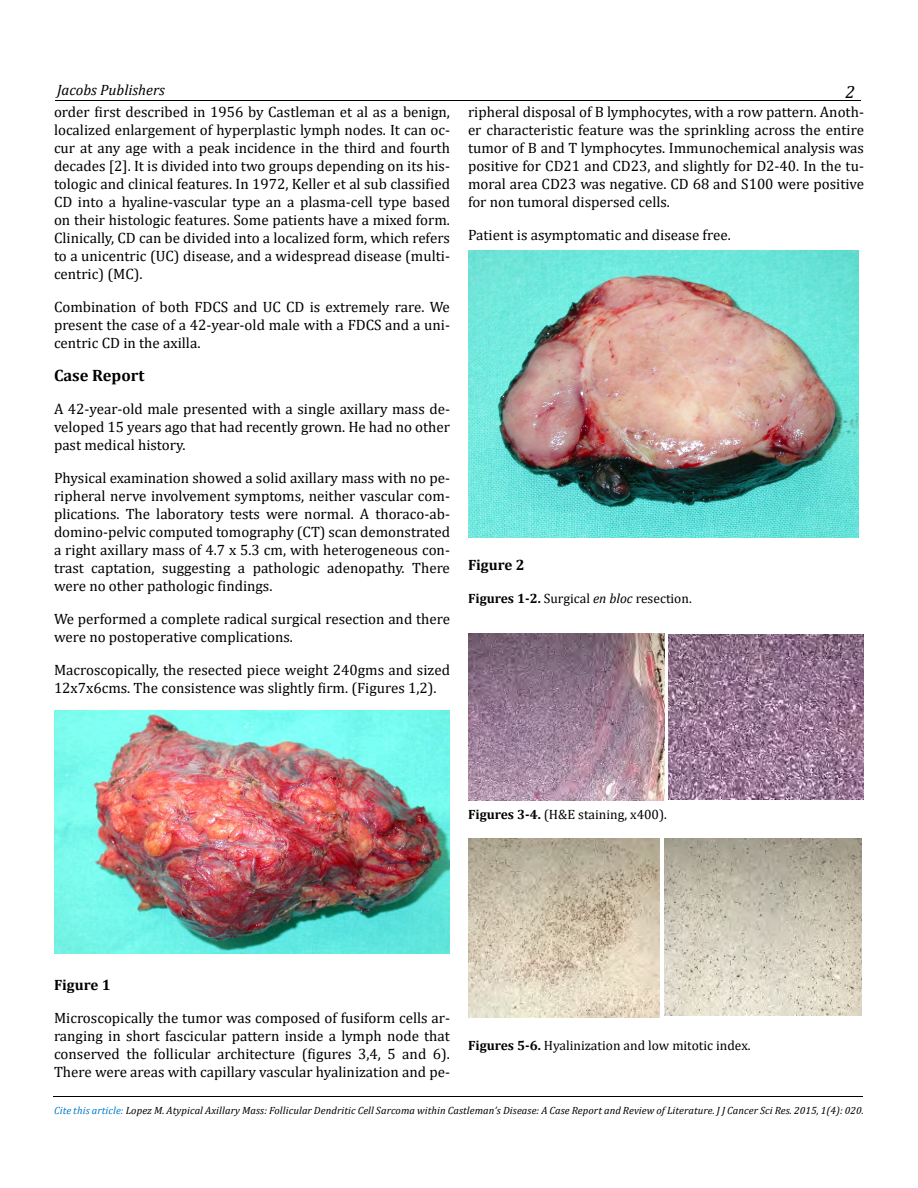
<style>
.page{position:relative;width:918px;height:1188px;background:#fff}
.page>*{position:absolute;margin:0;border:0;box-sizing:border-box;transform-origin:0 0}
.t1{font:italic 18px "Cambria";color:#000}
.t2{font:700 16.5px "Cambria";color:#000}
.t3{font:15px/18px "Cambria";color:#000;text-align:justify}
.t4{font:italic 15px "Cambria";color:#000}
.t5{font:700 15px "Cambria";color:#000}
.t6{font:13.5px "Cambria";color:#000}
.t7{font:italic 10.5px "Cambria";letter-spacing:.01em;color:#000}
.s1{font-weight:700}
.s2{font-style:italic}
.s3{color:#007bca}
.s4{color:#000100}
</style>
<div class="page">
<hr style="left:55px;top:101px;width:806px;height:1px;background:#000103">
<hr style="left:53px;top:1096px;width:810px;height:1px;background:#000103">
<img style="left:54px;top:710px;width:396px;height:244px">
<img style="left:468px;top:251px;width:391px;height:286px">
<img style="left:468px;top:633px;width:196px;height:168px">
<img style="left:669px;top:634px;width:195px;height:166px">
<img style="left:468px;top:839px;width:192px;height:178px">
<img style="left:664px;top:839px;width:197px;height:177px">
<p class="t4" style="left:57px;top:79px;width:109px">Jacobs Publishers</p>
<p class="t1" style="left:845px;top:80px;width:11px">2</p>
<p class="t3" style="left:54px;top:103px;width:398px">order first described in 1956 by Castleman et al as a benign, localized enlargement of hyperplastic lymph nodes. It can oc&shy;cur at any age with a peak incidence in the third and fourth decades [2]. It is divided into two groups depending on its his&shy;tologic and clinical features. In 1972, Keller et al sub classified CD into a hyaline-vascular type an a plasma-cell type based on their histologic features. Some patients have a mixed form.<br>Clinically, CD can be divided into a localized form, which refers to a unicentric (UC) disease, and a widespread disease (multi&shy;centric) (MC).</p>
<p class="t3" style="left:54px;top:298px;width:397px">Combination of both FDCS and UC CD is extremely rare. We present the case of a 42-year-old male with a FDCS and a uni&shy;centric CD in the axilla.</p>
<p class="t2" style="left:54px;top:364px;width:92px">Case Report</p>
<p class="t3" style="left:54px;top:400px;width:398px">A 42-year-old male presented with a single axillary mass de&shy;veloped 15 years ago that had recently grown. He had no other past medical history.</p>
<p class="t3" style="left:54px;top:469px;width:398px">Physical examination showed a solid axillary mass with no pe&shy;ripheral nerve involvement symptoms, neither vascular com&shy;plications. The laboratory tests were normal. A thoraco-ab&shy;domino-pelvic computed tomography (CT) scan demonstrated a right axillary mass of 4.7 x 5.3 cm, with heterogeneous con&shy;trast captation, suggesting a pathologic adenopathy. There were no other pathologic findings.</p>
<p class="t3" style="left:54px;top:610px;width:397px">We performed a complete radical surgical resection and there were no postoperative complications.</p>
<p class="t3" style="left:54px;top:661px;width:398px">Macroscopically, the resected piece weight 240gms and sized<br>12x7x6cms. The consistence was slightly firm. (Figures 1,2).</p>
<p class="t3" style="left:468px;top:103px;width:398px">ripheral disposal of B lymphocytes, with a row pattern. Anoth&shy;er characteristic feature was the sprinkling across the entire tumor of B and T lymphocytes. Immunochemical analysis was positive for CD21 and CD23, and slightly for D2-40. In the tu&shy;moral area CD23 was negative. CD 68 and S100 were positive for non tumoral dispersed cells.</p>
<p class="t3" style="left:468px;top:226px;width:264px">Patient is asymptomatic and disease free.</p>
<p class="t5" style="left:468px;top:555px;width:58px">Figure 2</p>
<p class="t6" style="left:468px;top:591px;width:225px"><span class="s1">Figures 1-2.</span> Surgical <span class="s2">en bloc</span> resection.</p>
<p class="t6" style="left:468px;top:807px;width:201px"><span class="s1">Figures 3-4.</span> (H&amp;E staining, x400).</p>
<p class="t5" style="left:54px;top:975px;width:58px">Figure 1</p>
<p class="t3" style="left:54px;top:1009px;width:398px">Microscopically the tumor was composed of fusiform cells ar&shy;ranging in short fascicular pattern inside a lymph node that conserved the follicular architecture (figures 3,4, 5 and 6).<br>There were areas with capillary vascular hyalinization and pe-</p>
<p class="t6" style="left:468px;top:1038px;width:284px"><span class="s1">Figures 5-6.</span> Hyalinization and low mitotic index.</p>
<p class="t7" style="left:54px;top:1103px;width:812px"><span class="s3">Cite this article:</span> <span class="s4">Lopez M</span>. Atypical Axillary Mass: Follicular Dendritic Cell Sarcoma within Castleman’s Disease: A Case Report and Review of Literature. J J Cancer Sci Res. 2015, 1(4): 020.</p>
</div>
